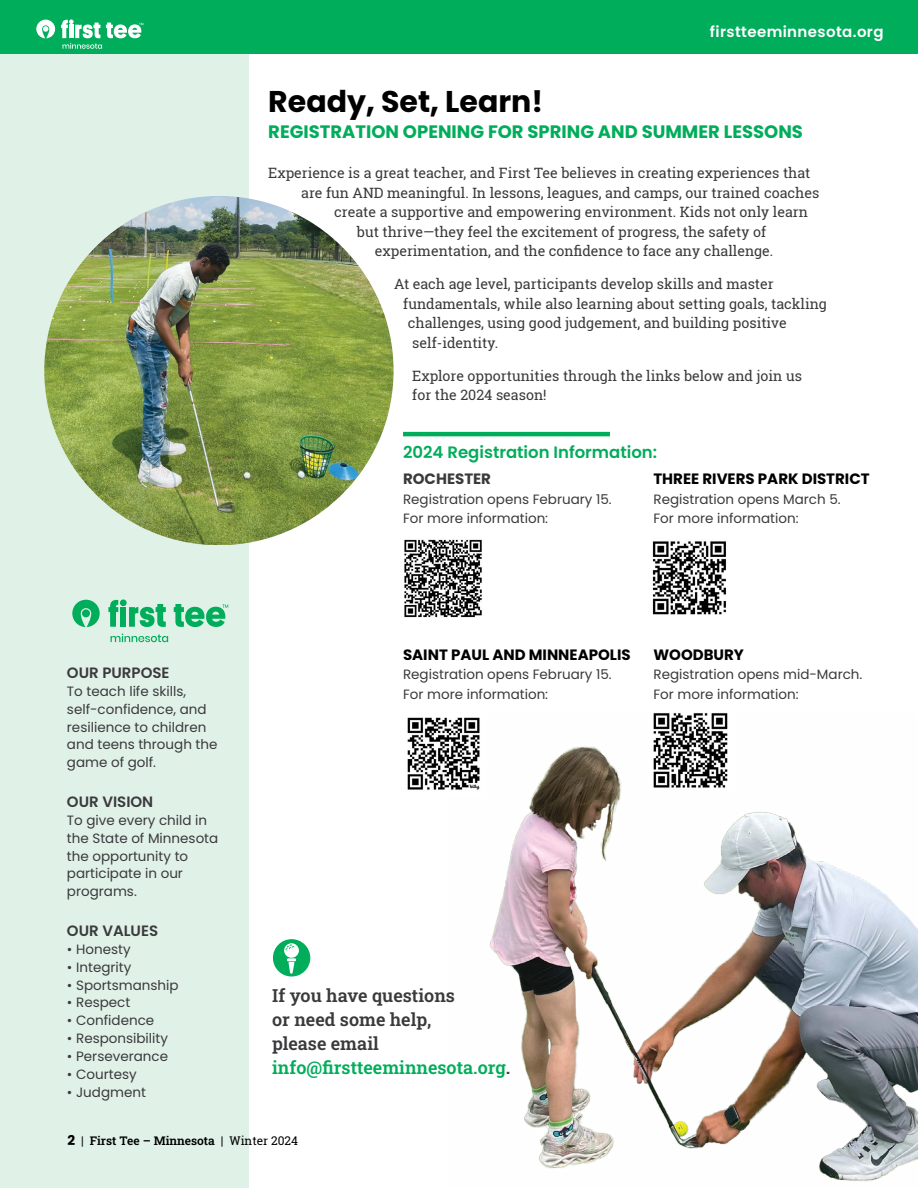
<style>
.page{position:relative;width:918px;height:1188px;background:#fff}
.page>*{position:absolute;margin:0;border:0;box-sizing:border-box;transform-origin:0 0}
.t1{font:700 30px "Poppins";color:#000}
.t2{font:600 18px/24px "Roboto Slab";color:#3b393c}
.t3{font:700 18px "Poppins";color:#00ad5a}
.t4{font:600 16.5px "Poppins";color:#00ad5a}
.t5{font:700 15px "Poppins";color:#000}
.t6{font:600 15px "Poppins";color:#3b393c}
.t7{font:600 15px "Poppins";letter-spacing:.025em;color:#fff}
.t8{font:700 15px "Poppins";color:#3b393c}
.t9{font:14.25px/19.5px "Roboto Slab";color:#3b393c}
.t10{font:13.5px/18px "Poppins";color:#3b393c}
.t11{font:600 12px "Roboto Slab";color:#000}
.s1{font-family:"Poppins";font-weight:700;font-size:13.5px}
.s2{font-weight:400}
.s3{color:#00ad5a}
</style>
<div class="page">
<div style="left:0;top:45px;width:248px;height:1143px;background:#e0f1e8"></div>
<div style="left:0;top:0;width:918px;height:54px;background:#00ad5a"></div>
<img style="left:489px;top:746px;width:429px;height:436px">
<svg style="left:36px;top:20px;width:19px;height:18px"></svg>
<svg style="left:61px;top:19px;width:82px;height:30px"></svg>
<div style="left:273px;top:939px;width:37px;height:38px;background:#00ad5a;border-radius:50%"></div>
<svg style="left:284px;top:943px;width:15px;height:31px"></svg>
<img style="left:44px;top:196px;width:350px;height:349px;border-radius:172px">
<svg style="left:111px;top:634px;width:57px;height:8px"></svg>
<svg style="left:108px;top:600px;width:10px;height:27px"></svg>
<svg style="left:129px;top:604px;width:37px;height:23px"></svg>
<div style="left:120px;top:607px;width:6px;height:20px;background:#00ad5a"></div>
<div style="left:120px;top:599px;width:7px;height:7px;background:#00ad5a;border-radius:50%"></div>
<svg style="left:72px;top:600px;width:28px;height:27px"></svg>
<div style="left:82px;top:609px;width:8px;height:8px;background:#00ad5a;border-radius:50%"></div>
<svg style="left:174px;top:604px;width:54px;height:23px"></svg>
<hr style="left:403px;top:432px;width:207px;height:4px;background:#00ad5a">
<img style="left:404px;top:539px;width:78px;height:79px">
<img style="left:652px;top:541px;width:74px;height:74px">
<img style="left:407px;top:717px;width:73px;height:73px">
<img style="left:647px;top:713px;width:88px;height:79px">
<p class="t7" style="left:710px;top:23px;width:175px">firstteeminnesota.org</p>
<h1 class="t1" style="left:268px;top:85px;width:276px">Ready, Set, Learn!</h1>
<p class="t3" style="left:268px;top:121px;width:536px">REGISTRATION OPENING FOR SPRING AND SUMMER LESSONS</p>
<p class="t9" style="left:268px;top:163px;width:544px">Experience is a great teacher, and First Tee believes in creating experiences that</p>
<p class="t9" style="left:301px;top:183px;width:519px">are fun AND meaningful. In lessons, leagues, and camps, our trained coaches</p>
<p class="t9" style="left:334px;top:202px;width:475px">create a supportive and empowering environment. Kids not only learn</p>
<p class="t9" style="left:357px;top:222px;width:411px">but thrive—they feel the excitement of progress, the safety of</p>
<p class="t9" style="left:375px;top:241px;width:400px">experimentation, and the confidence to face any challenge.</p>
<p class="t9" style="left:394px;top:274px;width:381px">At each age level, participants develop skills and master</p>
<p class="t9" style="left:403px;top:294px;width:425px">fundamentals, while also learning about setting goals, tackling</p>
<p class="t9" style="left:408px;top:313px;width:381px">challenges, using good judgement, and building positive</p>
<p class="t9" style="left:412px;top:333px;width:87px">self-identity.</p>
<p class="t9" style="left:412px;top:366px;width:391px">Explore opportunities through the links below and join us for the 2024 season!</p>
<p class="t4" style="left:403px;top:443px;width:256px">2024 Registration Information:</p>
<p class="t8" style="left:403px;top:470px;width:90px">ROCHESTER</p>
<p class="t10" style="left:403px;top:489px;width:210px;line-height:19.5px">Registration opens February 15.<br>For more information:</p>
<p class="t5" style="left:653px;top:470px;width:218px">THREE RIVERS PARK DISTRICT</p>
<p class="t10" style="left:653px;top:489px;width:189px;line-height:19.5px">Registration opens March 5.<br>For more information:</p>
<p class="t5" style="left:403px;top:646px;width:229px">SAINT PAUL AND MINNEAPOLIS</p>
<p class="t10" style="left:403px;top:665px;width:210px;line-height:19.5px">Registration opens February 15.<br>For more information:</p>
<p class="t6" style="left:67px;top:664px;width:104px">OUR PURPOSE</p>
<p class="t10" style="left:67px;top:682px;width:152px">To teach life skills, self-confidence, and resilience to children and teens through the game of golf.</p>
<p class="t6" style="left:67px;top:793px;width:88px">OUR VISION</p>
<p class="t10" style="left:67px;top:811px;width:153px">To give every child in the State of Minnesota the opportunity to participate in our programs.</p>
<p class="t6" style="left:67px;top:922px;width:93px">OUR VALUES</p>
<p class="t10" style="left:67px;top:940px;width:65px">• Honesty</p>
<p class="t10" style="left:67px;top:958px;width:66px">• Integrity</p>
<p class="t10" style="left:67px;top:976px;width:113px">• Sportsmanship</p>
<p class="t10" style="left:67px;top:994px;width:65px">• Respect</p>
<p class="t10" style="left:67px;top:1012px;width:89px">• Confidence</p>
<p class="t10" style="left:67px;top:1030px;width:103px">• Responsibility</p>
<p class="t10" style="left:67px;top:1048px;width:103px">• Perseverance</p>
<p class="t10" style="left:67px;top:1066px;width:71px">• Courtesy</p>
<p class="t10" style="left:67px;top:1084px;width:81px">• Judgment</p>
<p class="t11" style="left:68px;top:1132px;width:232px"><span class="s1">2</span> <span class="s2">|</span> First Tee – Minnesota <span class="s2">| Winter 2024</span></p>
<p class="t2" style="left:272px;top:983px;width:240px">If you have questions<br>or need some help,<br>please email <span class="s3">info@firstteeminnesota.org</span>.</p>
<p class="t5" style="left:653px;top:646px;width:92px">WOODBURY</p>
<p class="t10" style="left:653px;top:665px;width:210px;line-height:19.5px">Registration opens mid-March.<br>For more information:</p>
</div>
